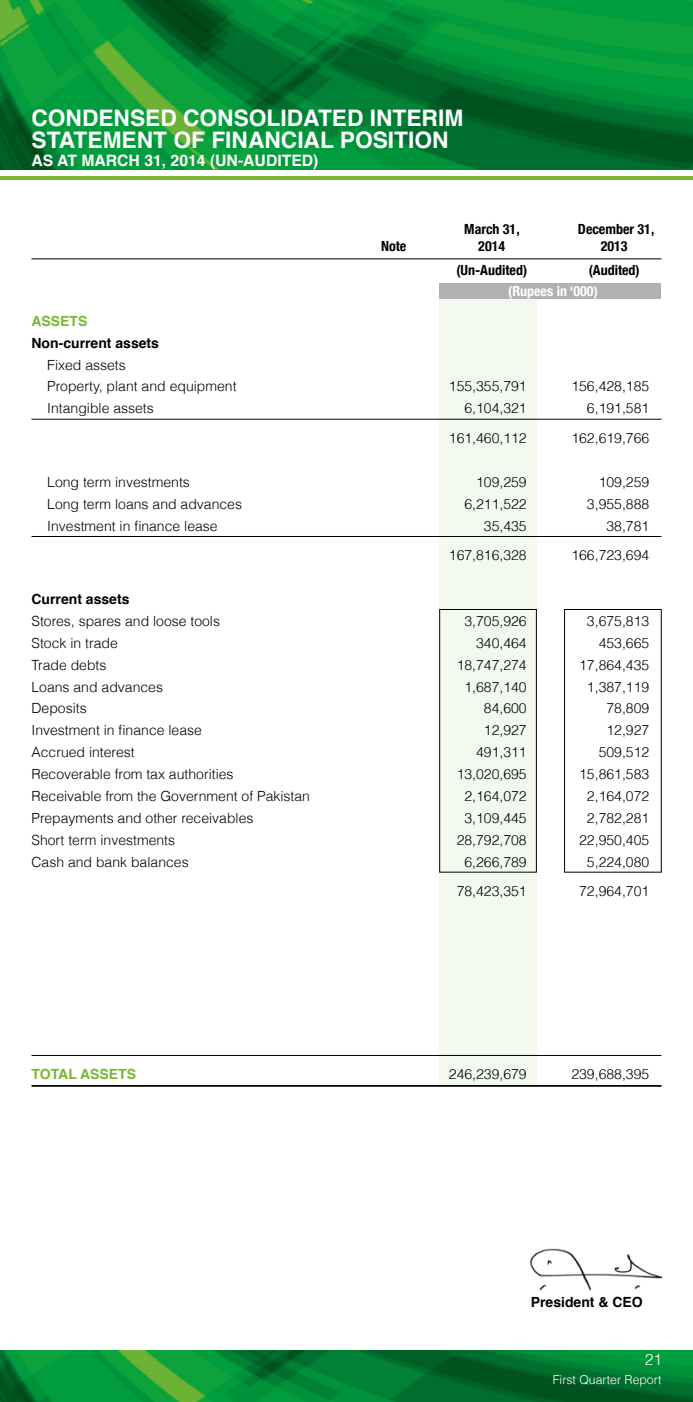
<style>
.page{position:relative;width:693px;height:1402px;background:#fff}
.page>*{position:absolute;margin:0;border:0;box-sizing:border-box;transform-origin:0 0}
.t1{font:700 22.75px/21.7px "Helvetica";color:#fff}
.t2{font:700 15.75px "Helvetica";color:#fff}
.t3{font:300 15.75px "Helvetica";color:#fff}
.t4{font:300 14px/21.9px "Helvetica";color:#000}
.t5{font:700 condensed 14px "Helvetica Neue";color:#000}
.t6{font:700 14px "Helvetica";color:#000}
.t7{font:700 14px "Helvetica";color:#7ab732}
.t8{font:700 condensed 14px "Helvetica Neue";color:#fff}
.t9{font:300 12.25px "Helvetica";color:#fff}
</style>
<div class="page">
<img style="left:0;top:1350px;width:693px;height:52px">
<img style="left:0;top:0;width:693px;height:169px">
<div style="left:439px;top:298px;width:98px;height:788px;background:#f4f9ef"></div>
<div style="left:439px;top:609px;width:98px;height:263px;border:1px solid #000"></div>
<div style="left:564px;top:609px;width:98px;height:263px;border:1px solid #000"></div>
<div style="left:439px;top:283px;width:222px;height:16px;background:#b1b1b2"></div>
<hr style="left:32px;top:259px;width:630px;height:1px;background:#000">
<hr style="left:32px;top:419px;width:630px;height:1px;background:#000">
<hr style="left:32px;top:536px;width:630px;height:1px;background:#000">
<hr style="left:32px;top:1055px;width:630px;height:1px;background:#000">
<hr style="left:32px;top:1085px;width:630px;height:2px;background:#000">
<img style="left:529px;top:1248px;width:133px;height:42px">
<hr style="left:0;top:176px;width:693px;height:4px;background:#7ab732">
<h1 class="t1" style="left:32px;top:107px;width:433px">CONDENSED CONSOLIDATED INTERIM<br>STATEMENT OF FINANCIAL POSITION</h1>
<p class="t2" style="left:32px;top:148px;width:289px">AS AT MARCH 31, 2014 (UN-AUDITED)</p>
<p class="t5" style="left:464px;top:220px;width:57px">March 31,</p>
<p class="t5" style="left:578px;top:220px;width:78px">December 31,</p>
<p class="t7" style="left:32px;top:310px;width:58px">ASSETS</p>
<p class="t6" style="left:32px;top:331px;width:129px">Non-current assets</p>
<p class="t4" style="left:47px;top:353px;width:191px">Fixed assets<br>Property, plant and equipment</p>
<p class="t5" style="left:381px;top:237px;width:27px">Note</p>
<p class="t5" style="left:478px;top:237px;width:28px">2014</p>
<p class="t5" style="left:601px;top:237px;width:28px">2013</p>
<p class="t5" style="left:456px;top:262px;width:72px">(Un-Audited)</p>
<p class="t5" style="left:589px;top:262px;width:53px">(Audited)</p>
<p class="t8" style="left:508px;top:283px;width:91px">(Rupees in ‘000)</p>
<p class="t4" style="left:449px;top:375px;width:79px">155,355,791</p>
<p class="t4" style="left:571px;top:375px;width:79px">156,428,185</p>
<p class="t4" style="left:47px;top:397px;width:108px">Intangible assets</p>
<p class="t4" style="left:464px;top:397px;width:64px">6,104,321</p>
<p class="t4" style="left:587px;top:397px;width:64px">6,191,581</p>
<p class="t4" style="left:449px;top:427px;width:79px">161,460,112</p>
<p class="t4" style="left:571px;top:427px;width:79px">162,619,766</p>
<p class="t4" style="left:47px;top:471px;width:144px">Long term investments</p>
<p class="t4" style="left:476px;top:471px;width:52px">109,259</p>
<p class="t4" style="left:599px;top:471px;width:52px">109,259</p>
<p class="t4" style="left:47px;top:493px;width:196px">Long term loans and advances</p>
<p class="t4" style="left:464px;top:493px;width:64px">6,211,522</p>
<p class="t4" style="left:587px;top:493px;width:64px">3,955,888</p>
<p class="t4" style="left:47px;top:514px;width:172px">Investment in finance lease</p>
<p class="t4" style="left:484px;top:514px;width:44px">35,435</p>
<p class="t4" style="left:606px;top:514px;width:44px">38,781</p>
<p class="t4" style="left:449px;top:544px;width:79px">167,816,328</p>
<p class="t4" style="left:571px;top:544px;width:79px">166,723,694</p>
<p class="t6" style="left:32px;top:588px;width:100px">Current assets</p>
<p class="t4" style="left:32px;top:610px;width:190px">Stores, spares and loose tools</p>
<p class="t4" style="left:464px;top:610px;width:64px">3,705,926</p>
<p class="t4" style="left:587px;top:610px;width:64px">3,675,813</p>
<p class="t4" style="left:32px;top:632px;width:88px">Stock in trade</p>
<p class="t4" style="left:476px;top:632px;width:52px">340,464</p>
<p class="t4" style="left:599px;top:632px;width:52px">453,665</p>
<p class="t4" style="left:32px;top:654px;width:76px">Trade debts</p>
<p class="t4" style="left:457px;top:654px;width:72px">18,747,274</p>
<p class="t4" style="left:579px;top:654px;width:72px">17,864,435</p>
<p class="t4" style="left:32px;top:675px;width:133px">Loans and advances</p>
<p class="t4" style="left:464px;top:675px;width:64px">1,687,140</p>
<p class="t4" style="left:587px;top:675px;width:64px">1,387,119</p>
<p class="t4" style="left:32px;top:697px;width:57px">Deposits</p>
<p class="t4" style="left:484px;top:697px;width:44px">84,600</p>
<p class="t4" style="left:606px;top:697px;width:44px">78,809</p>
<p class="t4" style="left:32px;top:719px;width:172px">Investment in finance lease</p>
<p class="t4" style="left:484px;top:719px;width:44px">12,927</p>
<p class="t4" style="left:606px;top:719px;width:44px">12,927</p>
<p class="t4" style="left:32px;top:741px;width:105px">Accrued interest</p>
<p class="t4" style="left:476px;top:741px;width:52px">491,311</p>
<p class="t4" style="left:599px;top:741px;width:52px">509,512</p>
<p class="t4" style="left:32px;top:763px;width:204px">Recoverable from tax authorities</p>
<p class="t4" style="left:457px;top:763px;width:72px">13,020,695</p>
<p class="t4" style="left:579px;top:763px;width:72px">15,861,583</p>
<p class="t4" style="left:32px;top:785px;width:280px">Receivable from the Government of Pakistan</p>
<p class="t4" style="left:464px;top:785px;width:64px">2,164,072</p>
<p class="t4" style="left:587px;top:785px;width:64px">2,164,072</p>
<p class="t4" style="left:32px;top:807px;width:224px">Prepayments and other receivables</p>
<p class="t4" style="left:464px;top:807px;width:64px">3,109,445</p>
<p class="t4" style="left:587px;top:807px;width:64px">2,782,281</p>
<p class="t4" style="left:32px;top:828px;width:145px">Short term investments</p>
<p class="t4" style="left:457px;top:828px;width:72px">28,792,708</p>
<p class="t4" style="left:579px;top:828px;width:72px">22,950,405</p>
<p class="t4" style="left:32px;top:850px;width:159px">Cash and bank balances</p>
<p class="t4" style="left:464px;top:850px;width:64px">6,266,789</p>
<p class="t4" style="left:587px;top:850px;width:64px">5,224,080</p>
<p class="t4" style="left:457px;top:880px;width:72px">78,423,351</p>
<p class="t4" style="left:579px;top:880px;width:72px">72,964,701</p>
<p class="t7" style="left:32px;top:1063px;width:106px">TOTAL ASSETS</p>
<p class="t4" style="left:449px;top:1063px;width:79px">246,239,679</p>
<p class="t4" style="left:571px;top:1063px;width:79px">239,688,395</p>
<p class="t6" style="left:531px;top:1291px;width:114px">President &amp; CEO</p>
<p class="t3" style="left:644px;top:1349px;width:19px">21</p>
<p class="t9" style="left:553px;top:1372px;width:110px">First Quarter Report</p>
</div>
